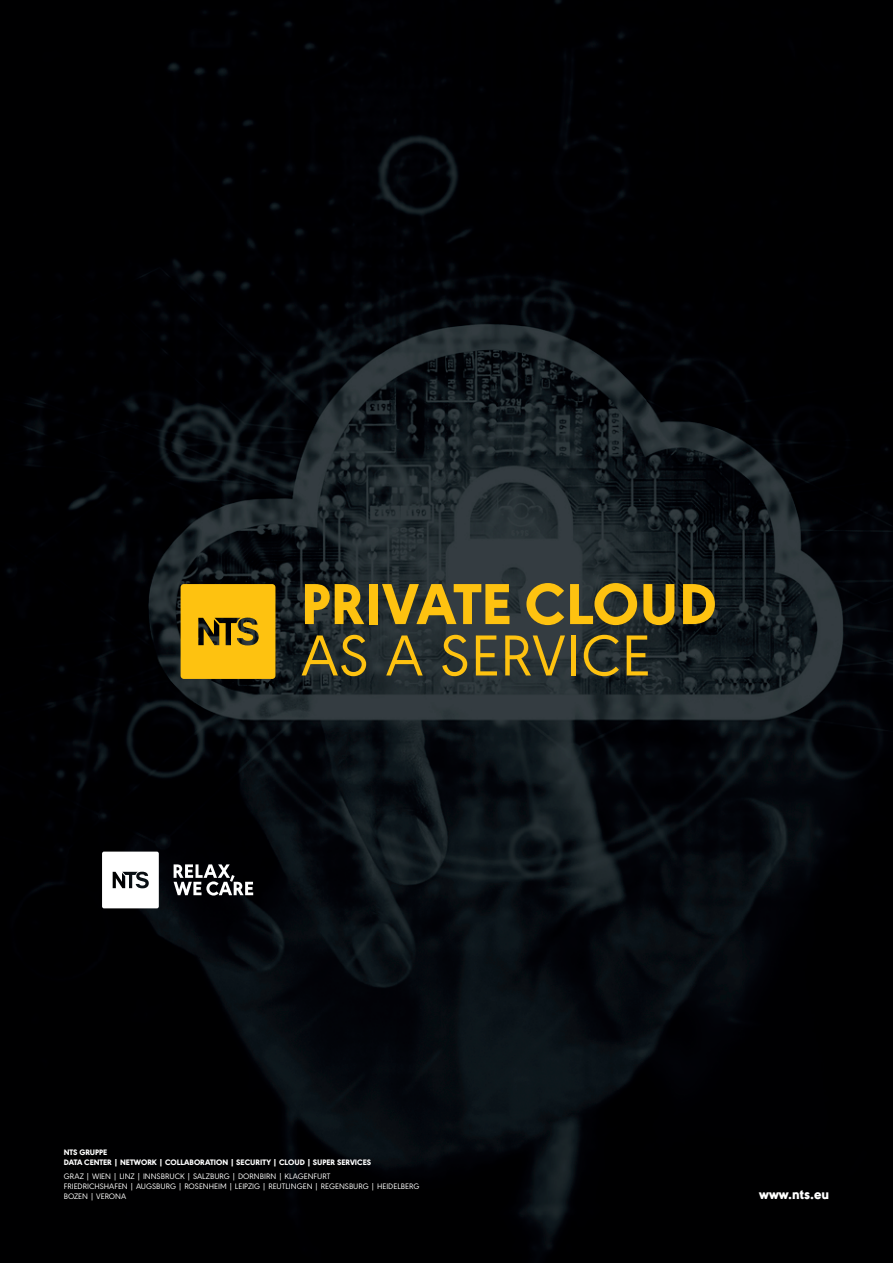
<style>
.page{position:relative;width:893px;height:1263px;background:#fff}
.page>*{position:absolute;margin:0;border:0;box-sizing:border-box;transform-origin:0 0}
.t1{font:800 60px "URW Geometric";letter-spacing:.01em;color:#fec210}
.t2{font:60px "URW Geometric";letter-spacing:.015em;color:#fec210}
.t3{font:800 15px "URW Geometric";color:#fff}
.t4{font:8.25px/9.9px "URW Geometric";color:#fff}
.t5{font:800 8.25px/9.9px "URW Geometric";color:#fff}
</style>
<div class="page">
<img style="left:0;top:0;width:893px;height:1263px">
<svg style="left:174px;top:864px;width:79px;height:31px"></svg>
<svg style="left:102px;top:851px;width:57px;height:57px"></svg>
<svg style="left:181px;top:584px;width:94px;height:95px;background:#e5b011"></svg>
<h1 class="t1" style="left:301px;top:559px;width:417px">PRIVATE CLOUD</h1>
<h1 class="t2" style="left:301px;top:612px;width:351px">AS A SERVICE</h1>
<p class="t5" style="left:64px;top:1147px;width:309px">NTS GRUPPE<br>DATA CENTER | NETWORK | COLLABORATION | SECURITY | CLOUD | SUPER SERVICES</p>
<p class="t4" style="left:64px;top:1171px;width:357px">GRAZ | WIEN | LINZ | INNSBRUCK | SALZBURG | DORNBIRN | KLAGENFURT<br>FRIEDRICHSHAFEN | AUGSBURG | ROSENHEIM | LEIPZIG | REUTLINGEN | REGENSBURG | HEIDELBERG<br>BOZEN | VERONA</p>
<h2 class="t3" style="left:759px;top:1183px;width:71px">www.nts.eu</h2>
</div>
